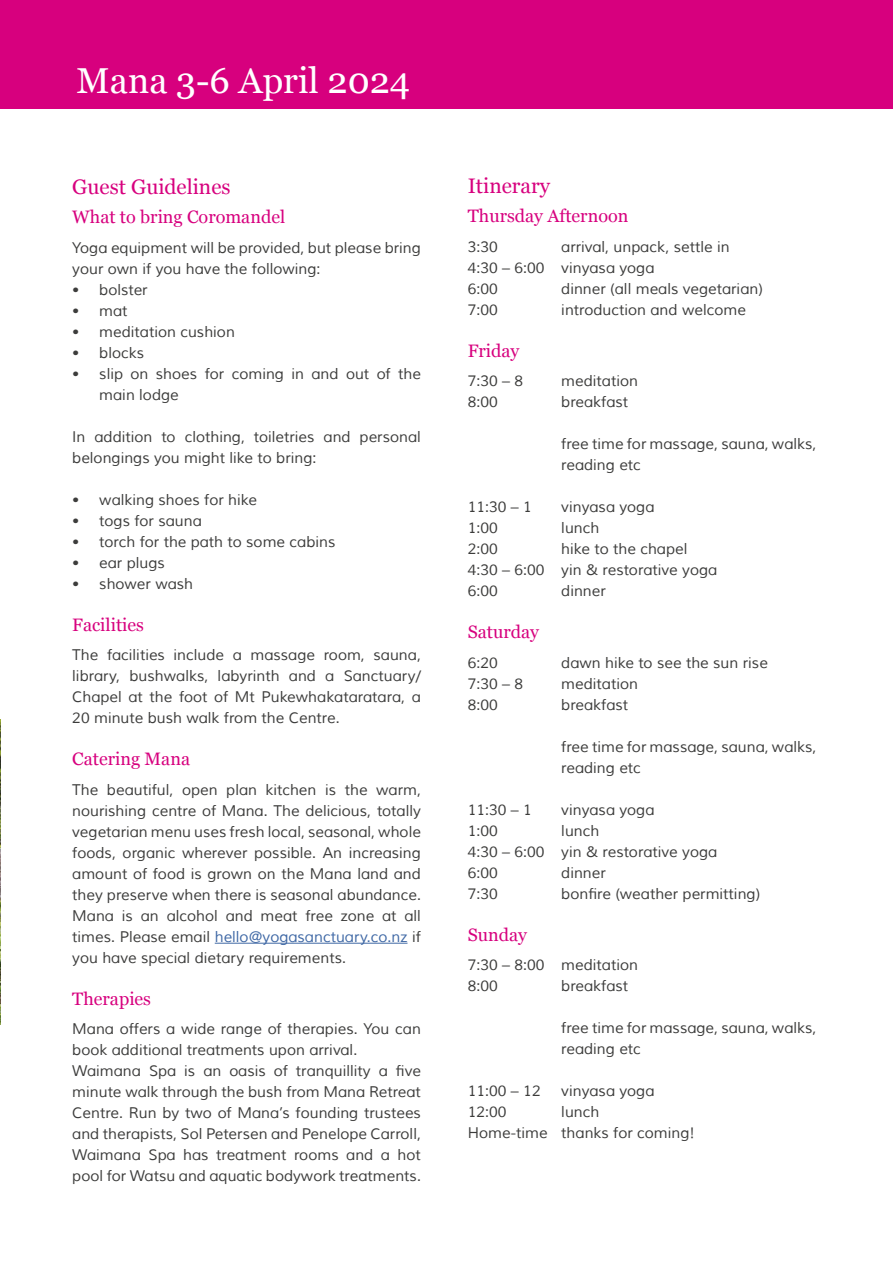
<style>
.page{position:relative;width:893px;height:1263px;background:#fff}
.page>*{position:absolute;margin:0;border:0;box-sizing:border-box;transform-origin:0 0}
.t1{font:36px "Georgia";color:#fff}
.t2{font:21px "Georgia";color:#d7007e}
.t3{font:18px "Georgia";color:#d7007e}
.t4{font:15px/21px "Muli";color:#3c3c3b}
.s1{color:#3f68a5}
</style>
<div class="page">
<hr style="left:215px;top:943px;width:192px;height:1px;background:#3f68a5">
<div style="left:0;top:0;width:893px;height:108px;background:#d7007e"></div>
<img style="left:0;top:720px;width:1px;height:305px">
<h1 class="t1" style="left:77px;top:54px;width:335px">Mana 3-6 April 2024</h1>
<h2 class="t2" style="left:72px;top:171px;width:160px">Guest Guidelines</h2>
<p class="t3" style="left:72px;top:204px;width:214px">What to bring Coromandel</p>
<p class="t4" style="left:72px;top:237px;width:350px">Yoga equipment will be provided, but please bring your own if you have the following:</p>
<p class="t4" style="left:72px;top:279px;width:77px">• bolster</p>
<p class="t4" style="left:72px;top:300px;width:57px">• mat</p>
<p class="t4" style="left:72px;top:321px;width:164px">• meditation cushion</p>
<p class="t4" style="left:72px;top:342px;width:73px">• blocks</p>
<p class="t4" style="left:99px;top:363px;width:323px;text-indent:-27px">• slip on shoes for coming in and out of the main lodge</p>
<p class="t4" style="left:72px;top:426px;width:350px">In addition to clothing, toiletries and personal belongings you might like to bring:</p>
<p class="t4" style="left:72px;top:489px;width:186px">• walking shoes for hike</p>
<p class="t4" style="left:72px;top:510px;width:131px">• togs for sauna</p>
<p class="t4" style="left:72px;top:531px;width:265px">• torch for the path to some cabins</p>
<p class="t4" style="left:72px;top:552px;width:94px">• ear plugs</p>
<p class="t4" style="left:72px;top:573px;width:122px">• shower wash</p>
<p class="t3" style="left:72px;top:611px;width:73px">Facilities</p>
<p class="t4" style="left:72px;top:645px;width:350px;text-align:justify">The facilities include a massage room, sauna, library, bushwalks, labyrinth and a Sanctuary/ Chapel at the foot of Mt Pukewhakataratara, a 20 minute bush walk from the Centre.</p>
<p class="t3" style="left:72px;top:746px;width:119px">Catering Mana</p>
<p class="t4" style="left:72px;top:779px;width:350px;text-align:justify">The beautiful, open plan kitchen is the warm, nourishing centre of Mana. The delicious, totally vegetarian menu uses fresh local, seasonal, whole foods, organic wherever possible. An increasing amount of food is grown on the Mana land and they preserve when there is seasonal abundance.<br>Mana is an alcohol and meat free zone at all times. Please email <span class="s1">hello@yogasanctuary.co.nz</span> if you have special dietary requirements.</p>
<p class="t3" style="left:72px;top:985px;width:80px">Therapies</p>
<p class="t4" style="left:72px;top:1019px;width:350px">Mana offers a wide range of therapies. You can book additional treatments upon arrival.<br>Waimana Spa is an oasis of tranquillity a five minute walk through the bush from Mana Retreat Centre. Run by two of Mana’s founding trustees and therapists, Sol Petersen and Penelope Carroll, Waimana Spa has treatment rooms and a hot pool for Watsu and aquatic bodywork treatments.</p>
<h2 class="t2" style="left:468px;top:170px;width:84px">Itinerary</h2>
<p class="t3" style="left:468px;top:203px;width:162px">Thursday Afternoon</p>
<p class="t4" style="left:468px;top:236px;width:32px">3:30</p>
<p class="t4" style="left:468px;top:236px;width:264px;text-indent:94px">arrival, unpack, settle in<br>4:30 – 6:00 vinyasa yoga<br>6:00</p>
<p class="t4" style="left:561px;top:278px;width:203px">dinner (all meals vegetarian)</p>
<p class="t4" style="left:468px;top:299px;width:32px">7:00</p>
<p class="t4" style="left:561px;top:299px;width:186px">introduction and welcome</p>
<p class="t3" style="left:468px;top:337px;width:53px">Friday</p>
<p class="t4" style="left:468px;top:371px;width:57px">7:30 – 8</p>
<p class="t4" style="left:561px;top:371px;width:78px">meditation</p>
<p class="t4" style="left:468px;top:392px;width:32px">8:00</p>
<p class="t4" style="left:561px;top:392px;width:68px">breakfast</p>
<p class="t4" style="left:561px;top:434px;width:257px">free time for massage, sauna, walks, reading etc</p>
<p class="t4" style="left:468px;top:497px;width:66px">11:30 – 1</p>
<p class="t4" style="left:561px;top:497px;width:95px">vinyasa yoga</p>
<p class="t4" style="left:468px;top:518px;width:32px">1:00</p>
<p class="t4" style="left:561px;top:518px;width:40px">lunch</p>
<p class="t4" style="left:468px;top:539px;width:32px">2:00</p>
<p class="t4" style="left:468px;top:539px;width:251px;text-indent:94px">hike to the chapel<br>4:30 – 6:00 yin &amp; restorative yoga<br>6:00</p>
<p class="t4" style="left:561px;top:581px;width:46px">dinner</p>
<p class="t3" style="left:468px;top:619px;width:73px">Saturday</p>
<p class="t4" style="left:468px;top:652px;width:32px">6:20</p>
<p class="t4" style="left:561px;top:652px;width:208px">dawn hike to see the sun rise</p>
<p class="t4" style="left:468px;top:673px;width:57px">7:30 – 8</p>
<p class="t4" style="left:561px;top:673px;width:78px">meditation</p>
<p class="t4" style="left:468px;top:694px;width:32px">8:00</p>
<p class="t4" style="left:561px;top:694px;width:68px">breakfast</p>
<p class="t4" style="left:561px;top:736px;width:257px">free time for massage, sauna, walks, reading etc</p>
<p class="t4" style="left:468px;top:799px;width:66px">11:30 – 1</p>
<p class="t4" style="left:561px;top:799px;width:95px">vinyasa yoga</p>
<p class="t4" style="left:468px;top:820px;width:32px">1:00</p>
<p class="t4" style="left:468px;top:820px;width:251px;text-indent:94px">lunch<br>4:30 – 6:00 yin &amp; restorative yoga<br>6:00</p>
<p class="t4" style="left:561px;top:862px;width:46px">dinner</p>
<p class="t4" style="left:468px;top:883px;width:32px">7:30</p>
<p class="t4" style="left:561px;top:883px;width:200px">bonfire (weather permitting)</p>
<p class="t3" style="left:468px;top:921px;width:61px">Sunday</p>
<p class="t4" style="left:468px;top:955px;width:172px">7:30 – 8:00 meditation<br>8:00</p>
<p class="t4" style="left:561px;top:976px;width:68px">breakfast</p>
<p class="t4" style="left:561px;top:1018px;width:257px">free time for massage, sauna, walks, reading etc</p>
<p class="t4" style="left:468px;top:1081px;width:74px">11:00 – 12</p>
<p class="t4" style="left:561px;top:1081px;width:95px">vinyasa yoga</p>
<p class="t4" style="left:468px;top:1102px;width:40px">12:00</p>
<p class="t4" style="left:468px;top:1102px;width:229px;text-align:center">lunch<br>Home-time thanks for coming!</p>
</div>
